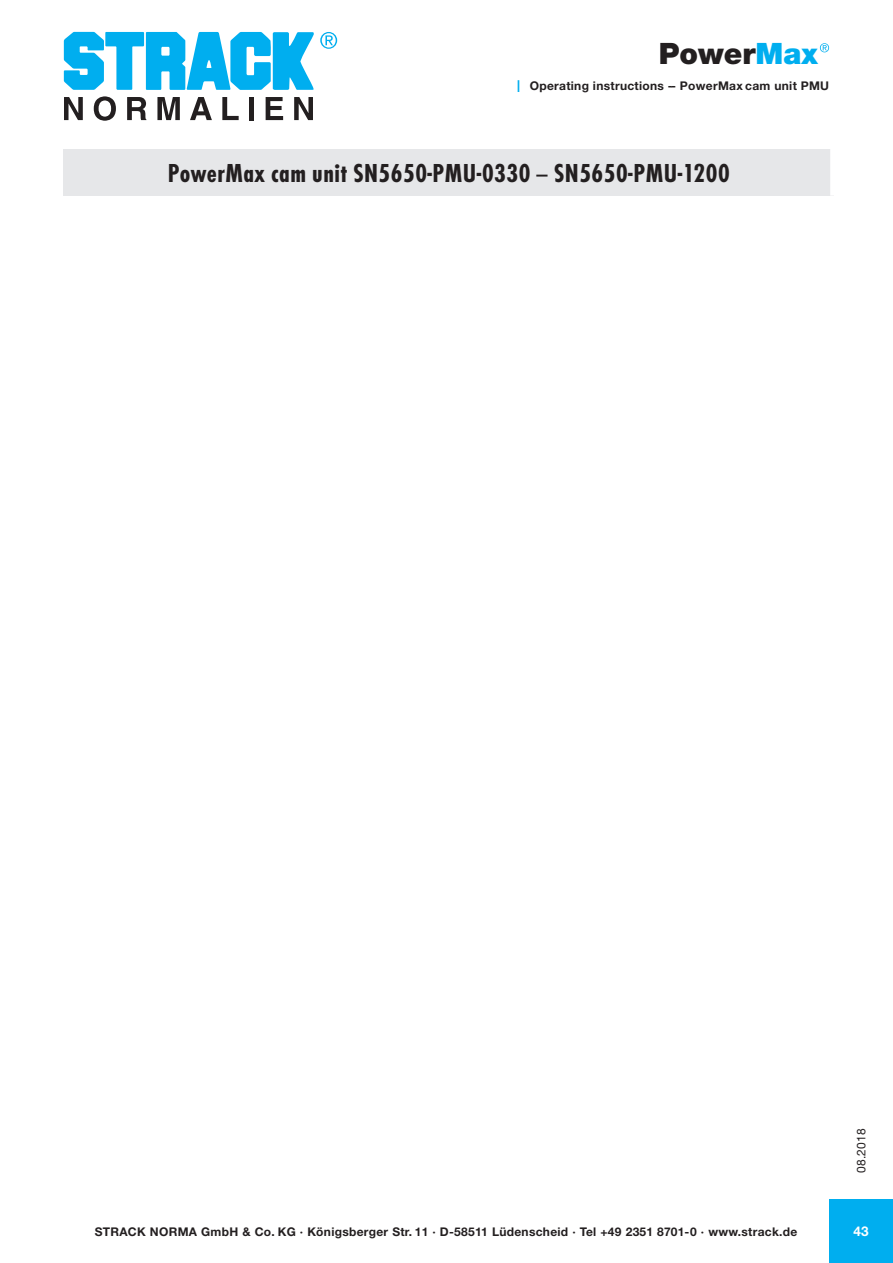
<style>
.page{position:relative;width:893px;height:1263px;background:#fff}
.page>*{position:absolute;margin:0;border:0;box-sizing:border-box;transform-origin:0 0}
.t1{font:900 29.55px "Helvetica Neue LT Std";color:#231f20}
.t2{font:27px "Futura T Bol Con";letter-spacing:.02em;color:#231f20}
.t3{font:700 13.5px "Helvetica Neue LT Std";color:#fff}
.t4{font:700 12px "Helvetica Neue LT Std";letter-spacing:.025em;color:#231f20}
.t5{font:12px "Helvetica Neue LT Std";letter-spacing:.03em;color:#231f20}
.s1{color:#00aeef}
.s2{font-weight:400;font-size:16.5px;color:#00aeef}
.s3{font-family:"Futura T Lig Con"}
</style>
<div class="page">
<svg style="left:64px;top:97px;width:19px;height:23px"></svg>
<svg style="left:94px;top:96px;width:22px;height:25px"></svg>
<svg style="left:127px;top:97px;width:19px;height:23px"></svg>
<svg style="left:157px;top:97px;width:23px;height:23px"></svg>
<svg style="left:190px;top:97px;width:22px;height:23px"></svg>
<svg style="left:222px;top:97px;width:17px;height:23px"></svg>
<div style="left:249px;top:97px;width:5px;height:23px;background:#231f20"></div>
<svg style="left:266px;top:97px;width:17px;height:23px"></svg>
<svg style="left:294px;top:97px;width:19px;height:23px"></svg>
<svg style="left:64px;top:32px;width:273px;height:58px"></svg>
<div style="left:829px;top:1199px;width:64px;height:64px;background:#00aeef"></div>
<svg style="left:820px;top:43px;width:9px;height:9px"></svg>
<div style="left:64px;top:149px;width:770px;height:47px;background:#e6e7e9"></div>
<div style="left:830px;top:149px;width:8px;height:47px;background:#fff"></div>
<h1 class="t1" style="left:659px;top:36px;width:161px">Power<span class="s1">Max</span></h1>
<p class="t4" style="left:516px;top:78px;width:314px"><span class="s2">I</span> Operating instructions -- PowerMax cam unit PMU</p>
<p class="t2" style="left:168px;top:158px;width:563px">PowerMax cam unit SN5650-PMU-0330 <span class="s3">—</span> SN5650-PMU-1200</p>
<p class="t5" style="left:854px;top:1173px;width:47px;rotate:-90deg">08.2018</p>
<p class="t4" style="left:95px;top:1224px;width:704px">STRACK NORMA GmbH &amp; Co. KG · Königsberger Str. 11 · D-58511 Lüdenscheid · Tel +49 2351 8701-0 · www.strack.de</p>
<p class="t3" style="left:854px;top:1222px;width:17px">43</p>
</div>
